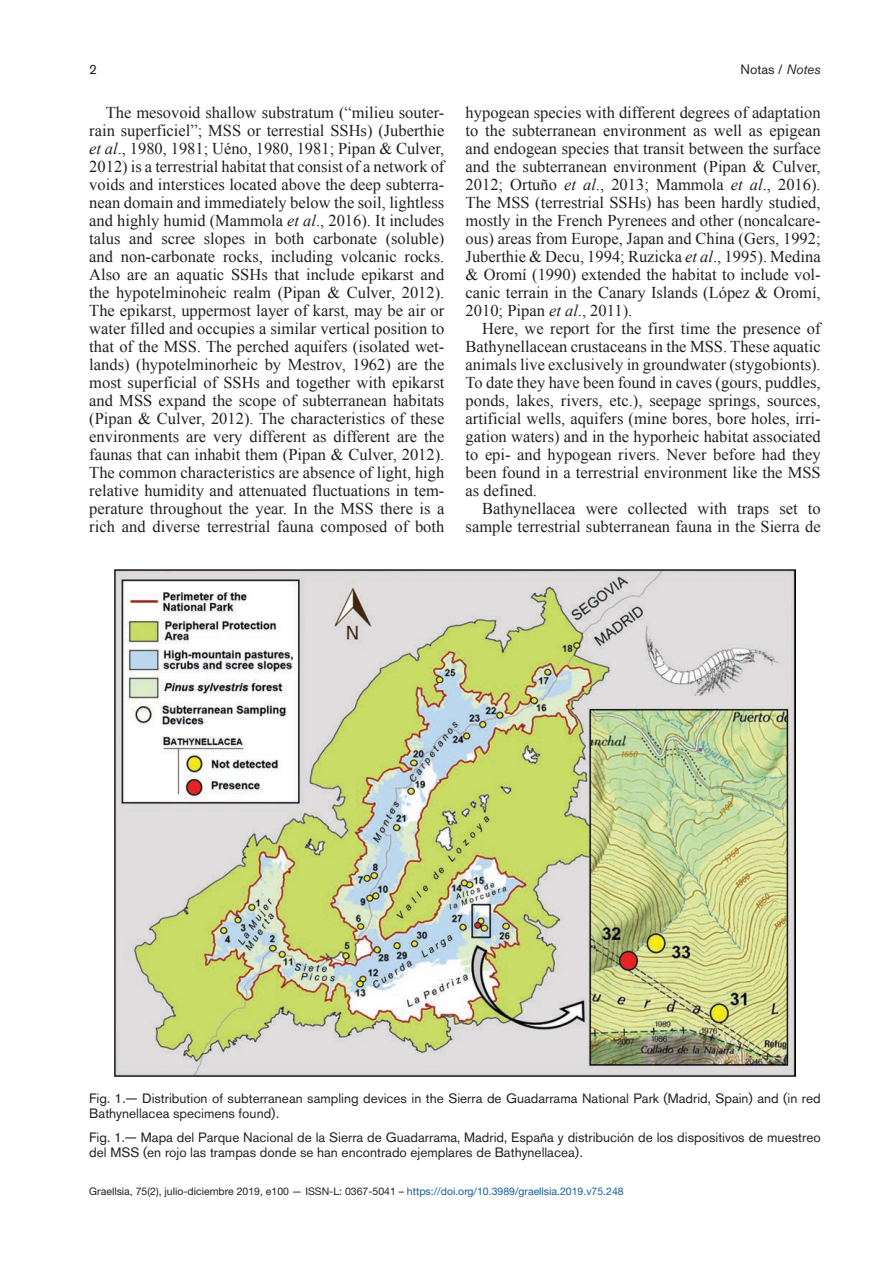
<style>
.page{position:relative;width:893px;height:1263px;background:#fff}
.page>*{position:absolute;margin:0;border:0;box-sizing:border-box;transform-origin:0 0}
.Text{font:16.5px/18px "Times New Roman";color:#231f20;text-align:justify}
.Fig_leg{font:13.5px/15px "Akzidenz Grotesk BQ";color:#231f20}
.t1{font:10.5px "Helvetica Neue";color:#231f20}
.s1{font-style:italic}
.s2{color:#175d9e}
</style>
<div class="page">
<img style="left:115px;top:570px;width:680px;height:506px">
<p class="Fig_leg" style="left:89px;top:62px;width:9px">2</p>
<p class="Fig_leg" style="left:740px;top:62px;width:82px">Notas / <span class="s1">Notes</span></p>
<p class="Text" style="left:89px;top:103px;width:357px;text-indent:16px">The mesovoid shallow substratum (“milieu souter&shy;rain superficiel”; MSS or terrestial SSHs) (Juberthie <span class="s1">et al</span>., 1980, 1981; Uéno, 1980, 1981; Pipan &amp; Culver, 2012) is a terrestrial habitat that consist of a network of voids and interstices located above the deep subterra&shy;nean domain and immediately below the soil, lightless and highly humid (Mammola <span class="s1">et al</span>., 2016). It includes talus and scree slopes in both carbonate (soluble) and non-carbonate rocks, including volcanic rocks.<br>Also are an aquatic SSHs that include epikarst and the hypotelminoheic realm (Pipan &amp; Culver, 2012).<br>The epikarst, uppermost layer of karst, may be air or water filled and occupies a similar vertical position to that of the MSS. The perched aquifers (isolated wet&shy;lands) (hypotelminorheic by Mestrov, 1962) are the most superficial of SSHs and together with epikarst and MSS expand the scope of subterranean habitats (Pipan &amp; Culver, 2012). The characteristics of these environments are very different as different are the faunas that can inhabit them (Pipan &amp; Culver, 2012).<br>The common characteristics are absence of light, high relative humidity and attenuated fluctuations in tem&shy;perature throughout the year. In the MSS there is a rich and diverse terrestrial fauna composed of both</p>
<p class="Text" style="left:466px;top:103px;width:357px">hypogean species with different degrees of adaptation to the subterranean environment as well as epigean and endogean species that transit between the surface and the subterranean environment (Pipan &amp; Culver, 2012; Ortuño <span class="s1">et al</span>., 2013; Mammola <span class="s1">et al</span>., 2016).<br>The MSS (terrestrial SSHs) has been hardly studied, mostly in the French Pyrenees and other (noncalcare&shy;ous) areas from Europe, Japan and China (Gers, 1992; Juberthie &amp; Decu, 1994; Ruzicka <span class="s1">et al</span>., 1995). Medina &amp; Oromí (1990) extended the habitat to include vol&shy;canic terrain in the Canary Islands (López &amp; Oromí, 2010; Pipan <span class="s1">et al</span>., 2011).</p>
<p class="Text" style="left:466px;top:319px;width:357px;text-indent:16px">Here, we report for the first time the presence of Bathynellacean crustaceans in the MSS. These aquatic animals live exclusively in groundwater (stygobionts).<br>To date they have been found in caves (gours, puddles, ponds, lakes, rivers, etc.), seepage springs, sources, artificial wells, aquifers (mine bores, bore holes, irri&shy;gation waters) and in the hyporheic habitat associated to epi- and hypogean rivers. Never before had they been found in a terrestrial environment like the MSS as defined.</p>
<p class="Text" style="left:466px;top:499px;width:357px;text-align:right">Bathynellacea were collected with traps set to sample terrestrial subterranean fauna in the Sierra de</p>
<p class="Fig_leg" style="left:89px;top:1091px;width:733px">Fig. 1.— Distribution of subterranean sampling devices in the Sierra de Guadarrama National Park (Madrid, Spain) and (in red<br>Bathynellacea specimens found).</p>
<p class="Fig_leg" style="left:89px;top:1129px;width:733px">Fig. 1.— Mapa del Parque Nacional de la Sierra de Guadarrama, Madrid, España y distribución de los dispositivos de muestreo del MSS (en rojo las trampas donde se han encontrado ejemplares de Bathynellacea).</p>
<p class="t1" style="left:89px;top:1184px;width:536px">Graellsia, 75(2), julio-diciembre 2019, e100 — ISSN-L: 0367-5041 – <span class="s2">https://doi.org/10.3989/graellsia.2019.v75.248</span></p>
</div>
